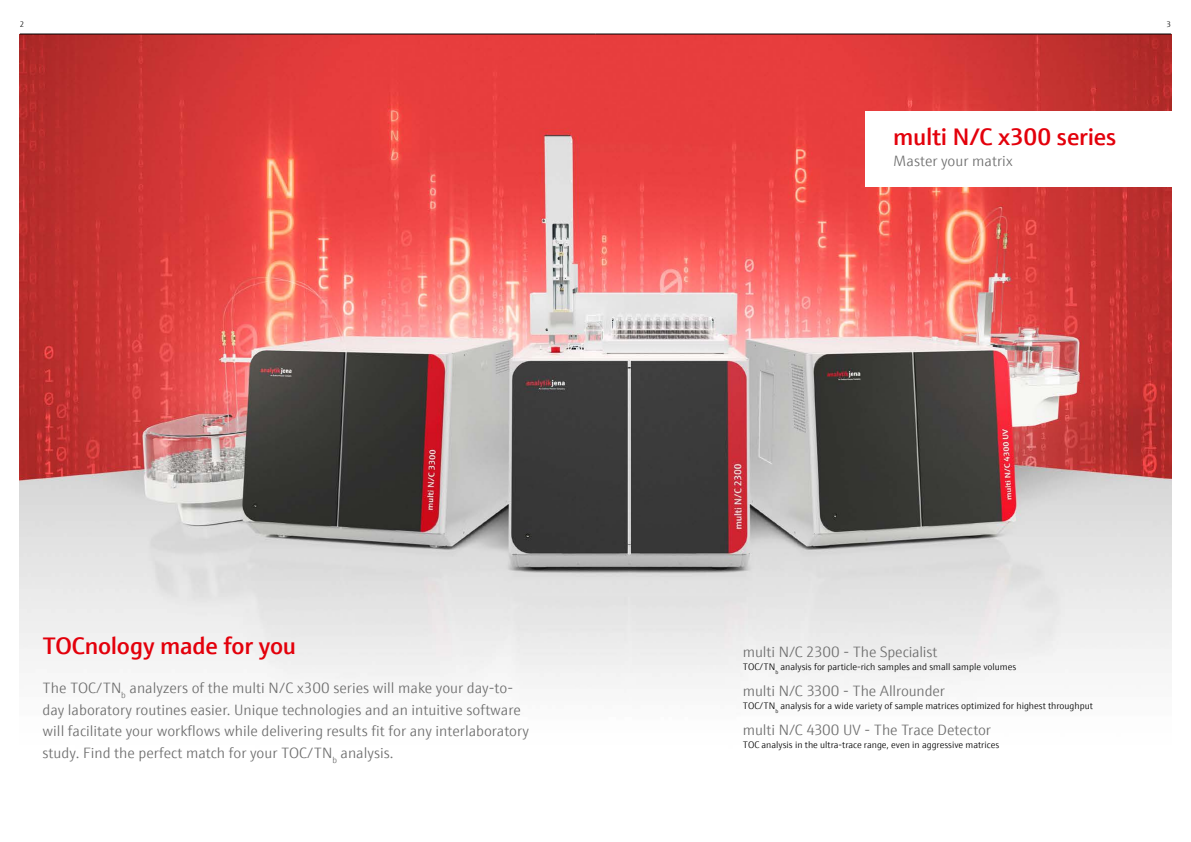
<style>
.page{position:relative;width:1191px;height:842px;background:#fff}
.page>*{position:absolute;margin:0;border:0;box-sizing:border-box;transform-origin:0 0}
.t1{font:600 24px "E+H Sans";letter-spacing:-.01em;color:#e3000b}
.t2{font:300 15px/21.6px "E+H Sans";color:#6e6e6e}
.t3{font:300 9.5px "E+H Sans";color:#000}
.t4{font:300 8px "E+H Sans";color:#000}
</style>
<div class="page">
<img style="left:20px;top:35px;width:1151px;height:652px">
<div style="left:865px;top:111px;width:306px;height:75px;background:#fff"></div>
<hr style="left:595px;top:34px;width:576px;height:1px;background:#000">
<hr style="left:20px;top:34px;width:575px;height:1px;background:#000">
<p class="t4" style="left:20px;top:18px;width:6px">2</p>
<p class="t4" style="left:1166px;top:18px;width:6px">3</p>
<h1 class="t1" style="left:43px;top:628px;width:255px">TOCnology made for you</h1>
<p class="t2" style="left:43px;top:676px;width:488px">The TOC/TN<sub>b</sub> analyzers of the multi N/C x300 series will make your day-to&shy;day laboratory routines easier. Unique technologies and an intuitive software will facilitate your workflows while delivering results fit for any interlaboratory study. Find the perfect match for your TOC/TN<sub>b</sub> analysis.</p>
<h1 class="t1" style="left:893px;top:118px;width:225px">multi N/C x300 series</h1>
<p class="t2" style="left:893px;top:149px;width:121px">Master your matrix</p>
<p class="t2" style="left:743px;top:640px;width:196px">multi N/C 2300 - The Specialist</p>
<p class="t3" style="left:743px;top:660px;width:275px">TOC/TN<sub>b</sub> analysis for particle-rich samples and small sample volumes</p>
<p class="t2" style="left:743px;top:679px;width:203px">multi N/C 3300 - The Allrounder</p>
<p class="t3" style="left:743px;top:699px;width:351px">TOC/TN<sub>b</sub> analysis for a wide variety of sample matrices optimized for highest throughput</p>
<p class="t2" style="left:743px;top:718px;width:250px">multi N/C 4300 UV - The Trace Detector</p>
<p class="t3" style="left:743px;top:738px;width:258px">TOC analysis in the ultra-trace range, even in aggressive matrices</p>
</div>
